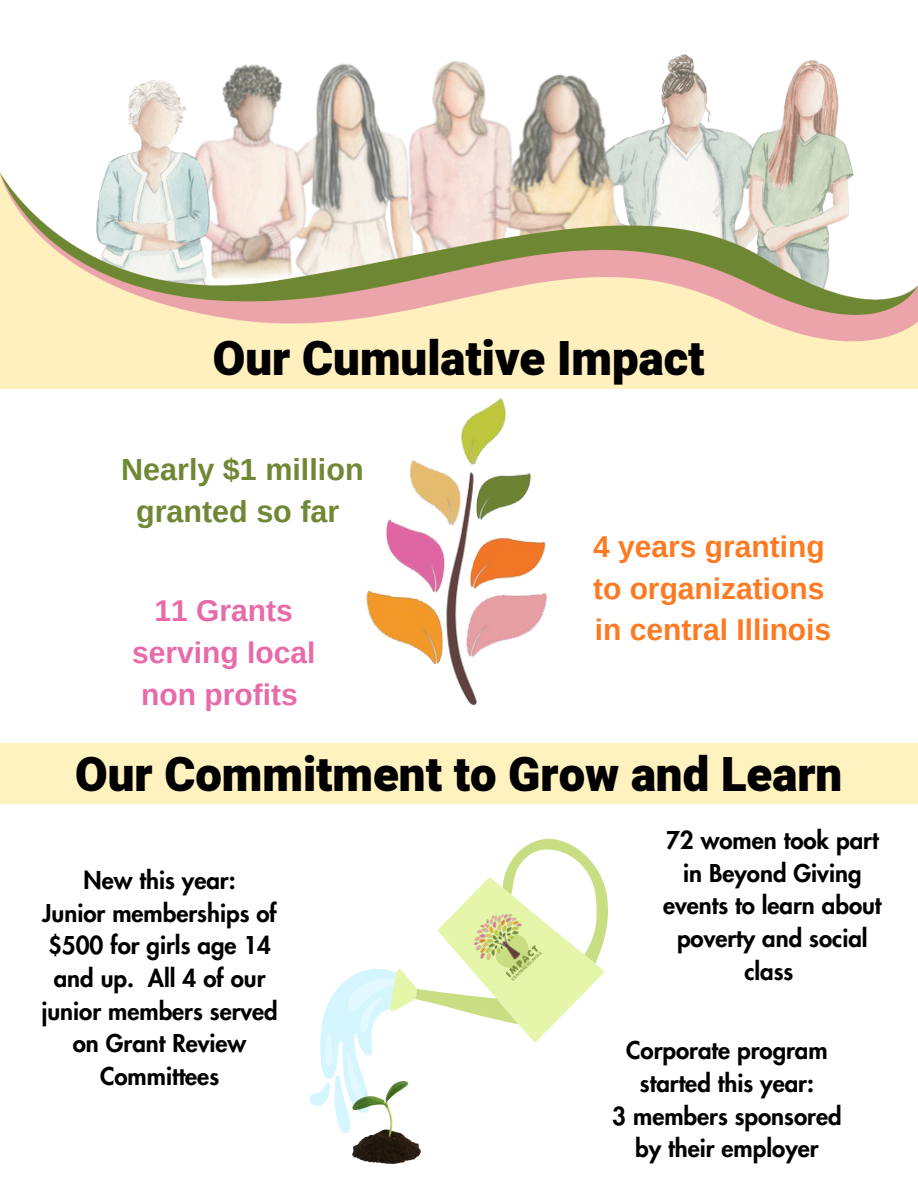
<style>
.page{position:relative;width:918px;height:1188px;background:#fff}
.page>*{position:absolute;margin:0;border:0;box-sizing:border-box;transform-origin:0 0}
.t1{font:900 47.25px "Heebo";color:#000}
.t2{font:700 30.45px/41.7px "Arimo";color:#708735;text-align:center}
.t3{font:700 30px/41.7px "Arimo";color:#fe7a22}
.t4{font:700 30px/41.7px "Arimo";color:#e86ba9;text-align:center}
.t5{font:800 24px/32.7px "Futura LT Pro";color:#000;text-align:center}
</style>
<div class="page">
<img style="left:0;top:54px;width:918px;height:334px">
<img style="left:353px;top:388px;width:212px;height:317px">
<svg style="left:310px;top:839px;width:298px;height:294px"></svg>
<img style="left:459px;top:896px;width:98px;height:98px">
<div style="left:0;top:743px;width:918px;height:61px;background:#fff2bf"></div>
<img style="left:353px;top:1082px;width:67px;height:82px">
<h2 class="t1" style="left:213px;top:325px;width:493px">Our Cumulative Impact</h2>
<h1 class="t2" style="left:121px;top:449px;width:244px">Nearly $1 million granted so far</h1>
<p class="t4" style="left:132px;top:590px;width:185px">11 Grants serving local non profits</p>
<h2 class="t3" style="left:593px;top:526px;width:240px">4 years granting to organizations in central Illinois</h2>
<p class="t1" style="left:75px;top:741px;width:769px">Our Commitment to Grow and Learn</p>
<p class="t5" style="left:84px;top:865px;width:154px">New this year:</p>
<p class="t5" style="left:41px;top:898px;width:238px">Junior memberships of $500 for girls age 14 and up. All 4 of our junior members served on Grant Review<br>Committees</p>
<p class="t5" style="left:663px;top:825px;width:220px">72 women took part in Beyond Giving events to learn about poverty and social class</p>
<p class="t5" style="left:626px;top:1035px;width:203px">Corporate program started this year:</p>
<p class="t5" style="left:612px;top:1100px;width:231px">3 members sponsored by their employer</p>
</div>
